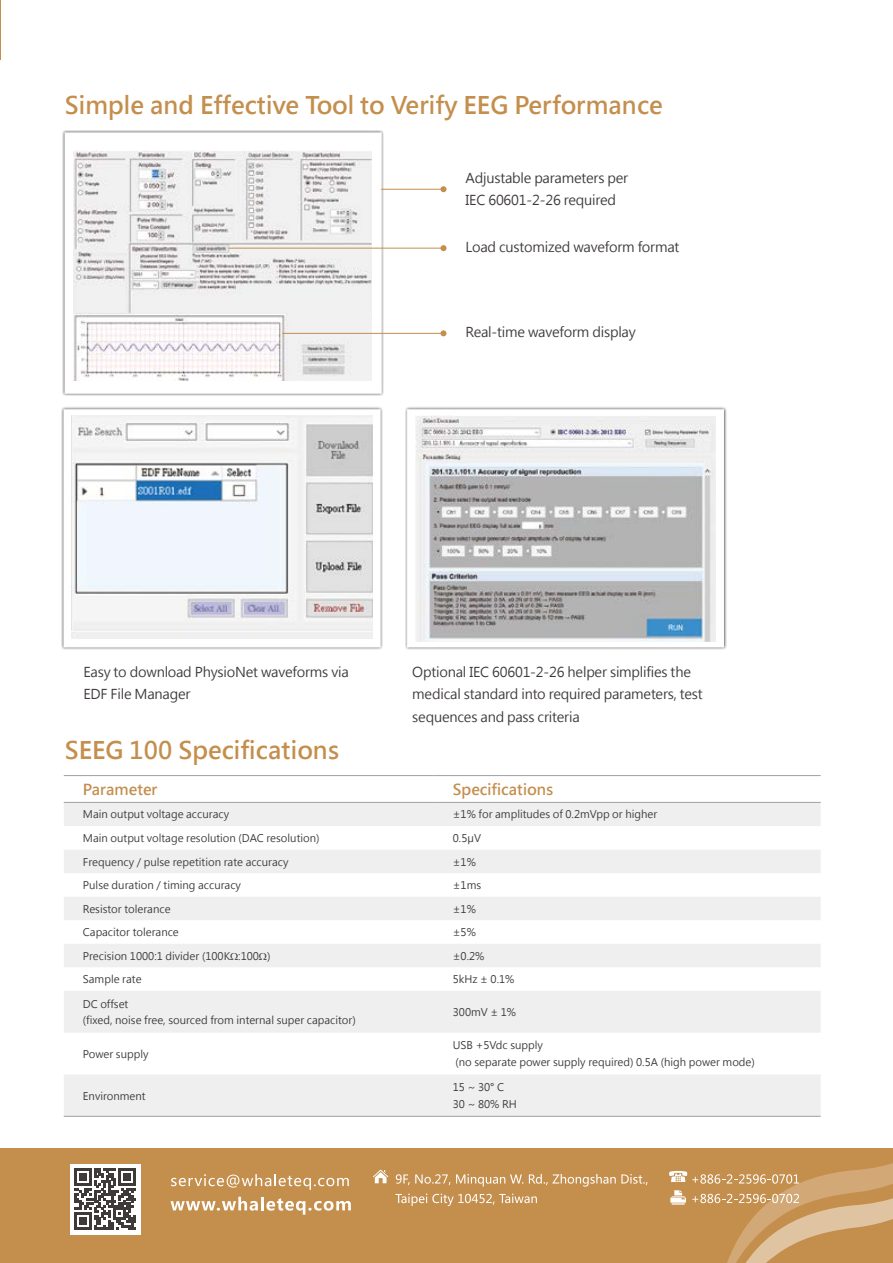
<style>
.page{position:relative;width:893px;height:1263px;background:#fff}
.page>*{position:absolute;margin:0;border:0;box-sizing:border-box;transform-origin:0 0}
.t1{font:700 24px "Microsoft Jheng Hei";color:#c48e4c}
.t2{font:700 15px "Microsoft Jheng Hei";color:#c48e4c}
.t3{font:13.5px/22.5px "Microsoft Jheng Hei";letter-spacing:-.015em;color:#3e3a39}
.t4{font:10.5px/16.5px "Microsoft Jheng Hei";color:#3e3a39}
</style>
<div class="page">
<div style="left:61px;top:407px;width:322px;height:243px;background:#000;opacity:.75"></div>
<svg style="left:64px;top:409px;width:316px;height:238px"></svg>
<div style="left:62px;top:130px;width:322px;height:265px;background:#000;opacity:.75"></div>
<svg style="left:65px;top:133px;width:316px;height:260px"></svg>
<div style="left:405px;top:407px;width:321px;height:243px;background:#000;opacity:.75"></div>
<svg style="left:407px;top:409px;width:317px;height:238px"></svg>
<img style="left:72px;top:416px;width:301px;height:222px">
<img style="left:416px;top:416px;width:299px;height:226px">
<img style="left:73px;top:150px;width:298px;height:230px">
<svg style="left:64px;top:803px;width:757px;height:313px;fill:#efefef"></svg>
<hr style="left:64px;top:775px;width:370px;height:1px;background:#9fa0a0">
<hr style="left:434px;top:775px;width:387px;height:1px;background:#9fa0a0">
<hr style="left:64px;top:802px;width:370px;height:1px;background:#9fa0a0">
<hr style="left:434px;top:802px;width:387px;height:1px;background:#9fa0a0">
<hr style="left:64px;top:1116px;width:370px;height:1px;background:#9fa0a0">
<hr style="left:434px;top:1116px;width:387px;height:1px;background:#9fa0a0">
<hr style="left:381px;top:189px;width:62px;height:1px;background:#c48e4c">
<svg style="left:440px;top:186px;width:6px;height:6px"></svg>
<hr style="left:229px;top:248px;width:214px;height:1px;background:#c48e4c">
<svg style="left:440px;top:245px;width:6px;height:6px"></svg>
<hr style="left:283px;top:333px;width:160px;height:1px;background:#c48e4c">
<svg style="left:440px;top:330px;width:6px;height:6px"></svg>
<div style="left:0;top:1148px;width:893px;height:115px;background:#c48e4c"></div>
<div style="left:70px;top:1164px;width:70px;height:70px;background:#fff"></div>
<svg style="left:74px;top:1168px;width:62px;height:62px"></svg>
<svg style="left:170px;top:1197px;width:181px;height:18px"></svg>
<svg style="left:171px;top:1174px;width:178px;height:16px"></svg>
<svg style="left:396px;top:1174px;width:54px;height:11px"></svg>
<svg style="left:456px;top:1174px;width:67px;height:12px"></svg>
<svg style="left:529px;top:1174px;width:119px;height:12px"></svg>
<svg style="left:395px;top:1193px;width:142px;height:13px"></svg>
<svg style="left:373px;top:1169px;width:15px;height:14px"></svg>
<svg style="left:669px;top:1163px;width:224px;height:100px"></svg>
<svg style="left:230px;top:952px;width:8px;height:7px"></svg>
<svg style="left:259px;top:952px;width:8px;height:7px"></svg>
<h1 class="t1" style="left:65px;top:90px;width:599px">Simple and Effective Tool to Verify EEG Performance</h1>
<p class="t3" style="left:466px;top:167px;width:164px">Adjustable parameters per<br>IEC 60601-2-26 required</p>
<p class="t3" style="left:466px;top:236px;width:215px">Load customized waveform format</p>
<p class="t3" style="left:466px;top:321px;width:172px">Real-time waveform display</p>
<p class="t3" style="left:83px;top:660px;width:267px">Easy to download PhysioNet waveforms via<br>EDF File Manager</p>
<p class="t3" style="left:412px;top:660px;width:292px">Optional IEC 60601-2-26 helper simplifies the medical standard into required parameters, test sequences and pass criteria</p>
<h1 class="t1" style="left:65px;top:735px;width:276px">SEEG 100 Specifications</h1>
<h2 class="t2" style="left:83px;top:780px;width:76px">Parameter</h2>
<h2 class="t2" style="left:453px;top:780px;width:102px">Specifications</h2>
<p class="t4" style="left:83px;top:806px;width:148px">Main output voltage accuracy</p>
<p class="t4" style="left:453px;top:806px;width:206px">±1% for amplitudes of 0.2mVpp or higher</p>
<p class="t4" style="left:83px;top:830px;width:238px">Main output voltage resolution (DAC resolution)</p>
<p class="t4" style="left:453px;top:830px;width:30px">0.5µV</p>
<p class="t4" style="left:83px;top:853px;width:207px">Frequency / pulse repetition rate accuracy</p>
<p class="t4" style="left:453px;top:853px;width:25px">±1%</p>
<p class="t4" style="left:83px;top:877px;width:160px">Pulse duration / timing accuracy</p>
<p class="t4" style="left:453px;top:877px;width:30px">±1ms</p>
<p class="t4" style="left:83px;top:900px;width:89px">Resistor tolerance</p>
<p class="t4" style="left:453px;top:900px;width:25px">±1%</p>
<p class="t4" style="left:83px;top:924px;width:97px">Capacitor tolerance</p>
<p class="t4" style="left:453px;top:924px;width:25px">±5%</p>
<p class="t4" style="left:83px;top:947px;width:189px">Precision 1000:1 divider (100K :100 )</p>
<p class="t4" style="left:453px;top:947px;width:33px">±0.2%</p>
<p class="t4" style="left:83px;top:971px;width:60px">Sample rate</p>
<p class="t4" style="left:453px;top:971px;width:63px">5kHz ± 0.1%</p>
<p class="t4" style="left:83px;top:995px;width:274px">DC offset<br>(fixed, noise free, sourced from internal super capacitor)</p>
<p class="t4" style="left:453px;top:1004px;width:65px">300mV ± 1%</p>
<p class="t4" style="left:83px;top:1045px;width:67px">Power supply</p>
<p class="t4" style="left:453px;top:1037px;width:304px">USB +5Vdc supply<br>(no separate power supply required) 0.5A (high power mode)</p>
<p class="t4" style="left:83px;top:1087px;width:64px">Environment</p>
<p class="t4" style="left:453px;top:1079px;width:65px">15 ~ 30° C<br>30 ~ 80% RH</p>
</div>
